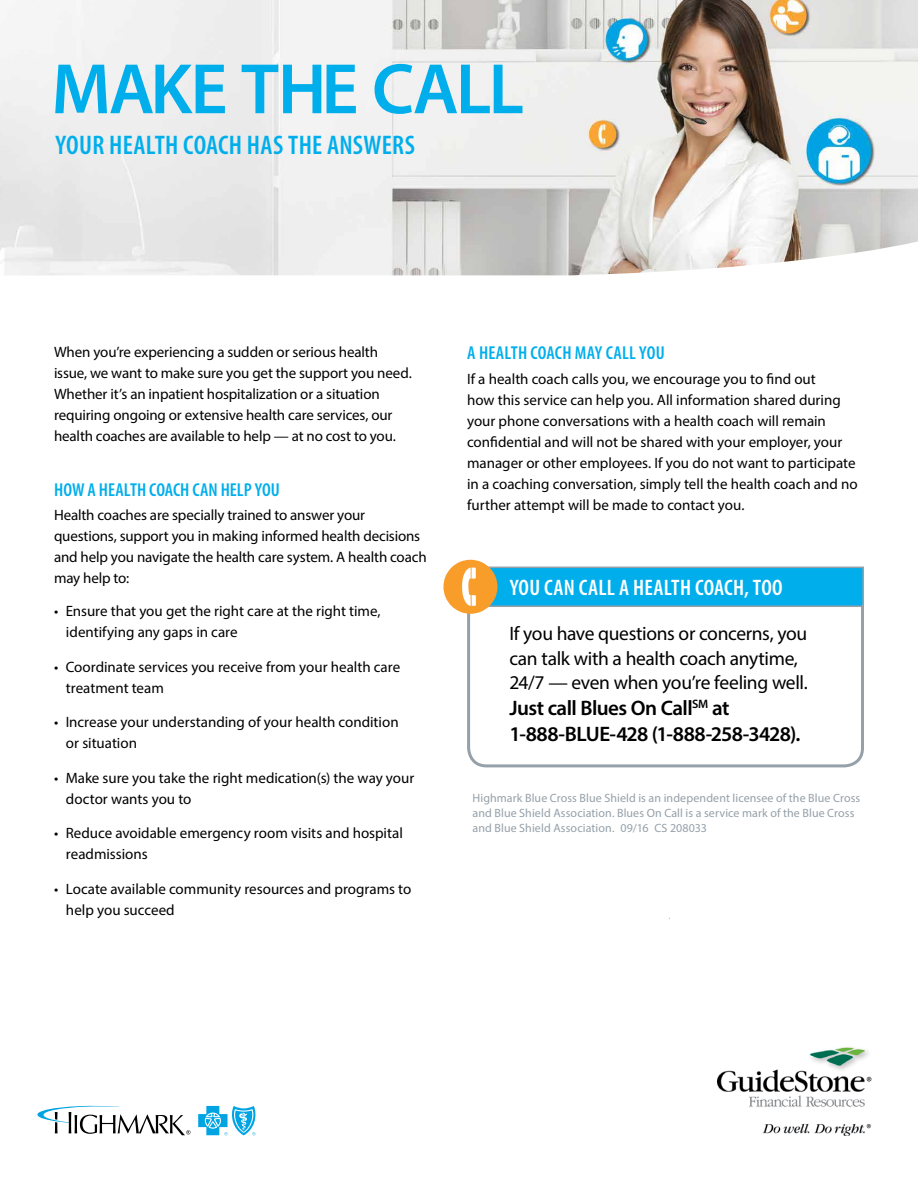
<style>
.page{position:relative;width:918px;height:1188px;background:#fff}
.page>*{position:absolute;margin:0;border:0;box-sizing:border-box;transform-origin:0 0}
.t1{font:600 72px "Myriad Pro";letter-spacing:-.035em;color:#00aeec}
.t2{font:600 condensed 27px "Myriad Pro";letter-spacing:.01em;color:#00aeec}
.t3{font:600 condensed 22.5px "Myriad Pro";letter-spacing:.01em;color:#fff}
.t4{font:600 21px/26.2px "Myriad Pro";letter-spacing:-.025em;color:#000}
.t5{font:19.5px/24px "Myriad Pro";letter-spacing:-.02em;color:#000}
.t6{font:600 condensed 18.75px "Myriad Pro";color:#00aeec}
.t7{font:15px/21px "Myriad Pro";letter-spacing:-.005em;color:#000}
.t8{font:12px/15px "Myriad Pro";letter-spacing:.01em;color:#95a0a9}
</style>
<div class="page">
<img style="left:0;top:0;width:918px;height:275px">
<div style="left:467px;top:589px;width:397px;height:178px;border:3px solid #95a0a9;border-radius:18px"></div>
<div style="left:467px;top:567px;width:397px;height:40px;background:#00aeec;border:2px solid #95a0a9"></div>
<svg style="left:37px;top:1106px;width:154px;height:29px"></svg>
<svg style="left:198px;top:1106px;width:58px;height:29px"></svg>
<svg style="left:443px;top:560px;width:54px;height:54px"></svg>
<img style="left:717px;top:1047px;width:155px;height:89px">
<h1 class="t1" style="left:51px;top:43px;width:474px">MAKE THE CALL</h1>
<h2 class="t2" style="left:56px;top:129px;width:361px">YOUR HEALTH COACH HAS THE ANSWERS</h2>
<p class="t7" style="left:54px;top:341px;width:359px">When you’re experiencing a sudden or serious health issue, we want to make sure you get the support you need.<br>Whether it’s an inpatient hospitalization or a situation requiring ongoing or extensive health care services, our health coaches are available to help — at no cost to you.</p>
<p class="t6" style="left:54px;top:478px;width:227px">HOW A HEALTH COACH CAN HELP YOU</p>
<p class="t7" style="left:54px;top:505px;width:374px">Health coaches are specially trained to answer your questions, support you in making informed health decisions and help you navigate the health care system. A health coach may help to:</p>
<p class="t7" style="left:66px;top:601px;width:316px;text-indent:-12px">• Ensure that you get the right care at the right time, identifying any gaps in care</p>
<p class="t7" style="left:66px;top:656px;width:336px;text-indent:-12px">• Coordinate services you receive from your health care treatment team</p>
<p class="t7" style="left:66px;top:712px;width:334px;text-indent:-12px">• Increase your understanding of your health condition or situation</p>
<p class="t7" style="left:66px;top:767px;width:350px;text-indent:-12px">• Make sure you take the right medication(s) the way your doctor wants you to</p>
<p class="t7" style="left:66px;top:823px;width:338px;text-indent:-12px">• Reduce avoidable emergency room visits and hospital readmissions</p>
<p class="t7" style="left:66px;top:878px;width:347px;text-indent:-12px">• Locate available community resources and programs to help you succeed</p>
<p class="t6" style="left:467px;top:342px;width:199px">A HEALTH COACH MAY CALL YOU</p>
<p class="t7" style="left:467px;top:368px;width:392px">If a health coach calls you, we encourage you to find out<br>how this service can help you. All information shared during your phone conversations with a health coach will remain confidential and will not be shared with your employer, your manager or other employees. If you do not want to participate in a coaching conversation, simply tell the health coach and no further attempt will be made to contact you.</p>
<h3 class="t3" style="left:510px;top:574px;width:275px">YOU CAN CALL A HEALTH COACH, TOO</h3>
<h3 class="t5" style="left:509px;top:622px;width:300px">If you have questions or concerns, you can talk with a health coach anytime,<br>24/7 — even when you’re feeling well.</h3>
<h3 class="t4" style="left:509px;top:694px;width:293px">Just call Blues On Call<sup>SM</sup> at<br>1-888-BLUE-428 (1-888-258-3428).</h3>
<p class="t8" style="left:473px;top:790px;width:389px">Highmark Blue Cross Blue Shield is an independent licensee of the Blue Cross and Blue Shield Association. Blues On Call is a service mark of the Blue Cross and Blue Shield Association. 09/16 CS 208033</p>
</div>
